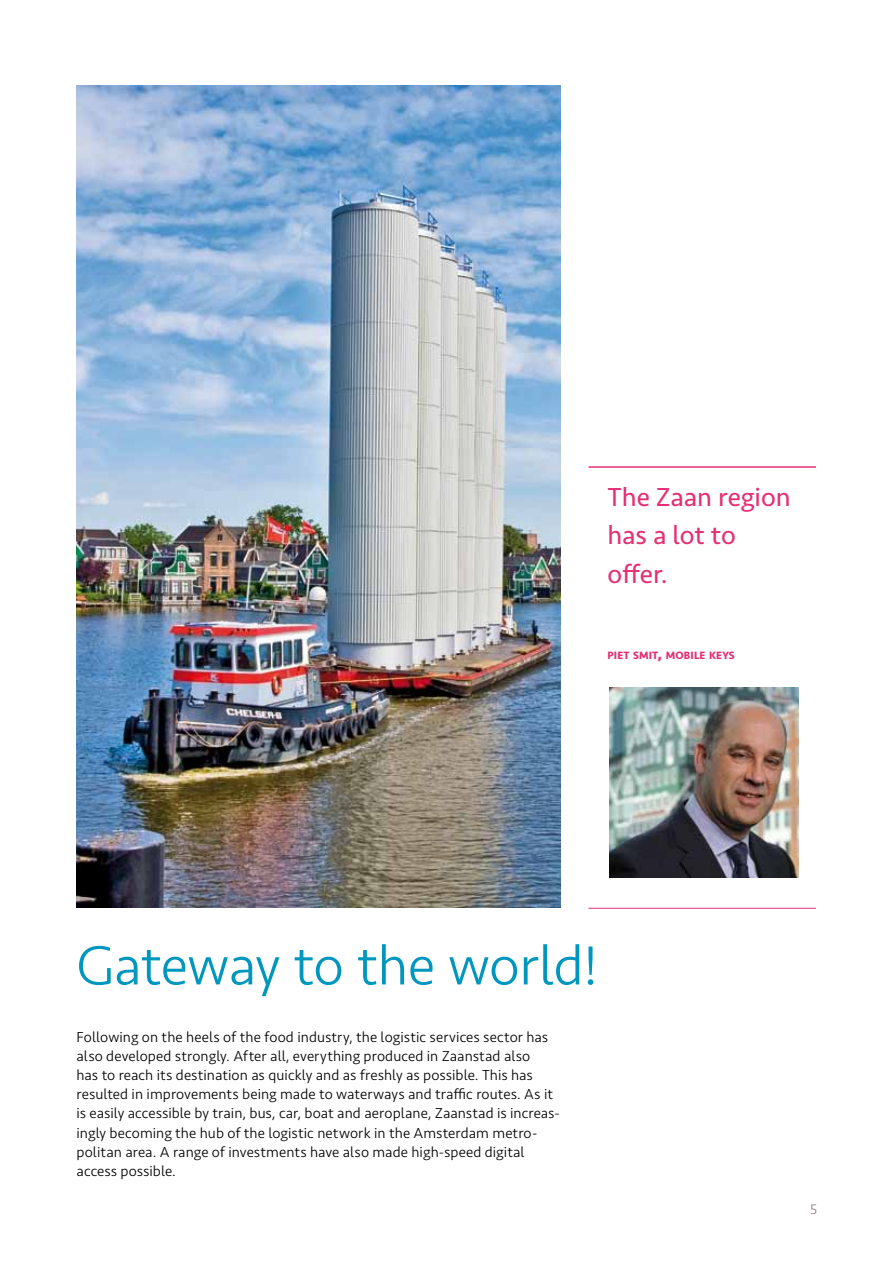
<style>
.page{position:relative;width:893px;height:1263px;background:#fff}
.page>*{position:absolute;margin:0;border:0;box-sizing:border-box;transform-origin:0 0}
.t1{font:300 57px "Seravek Basic";letter-spacing:-.015em;color:#0097be}
.t2{font:27px/38.2px "Seravek Basic";letter-spacing:-.005em;color:#e53075}
.t3{font:300 15px/19.2px "Seravek Basic";letter-spacing:.005em;color:#000}
.t4{font:300 14.25px "Seravek Basic";color:#887a79}
.t5{font:700 10.95px "Seravek Basic";letter-spacing:.015em;color:#e53075}
.s1{font-size:15.75px}
</style>
<div class="page">
<img style="left:77px;top:85px;width:483px;height:823px">
<hr style="left:588px;top:466px;width:228px;height:2px;background:#e53075">
<hr style="left:588px;top:908px;width:228px;height:1px;background:#e53075">
<img style="left:609px;top:688px;width:190px;height:189px">
<h2 class="t2" style="left:608px;top:478px;width:185px">The Zaan region has a lot to offer.</h2>
<p class="t5" style="left:608px;top:649px;width:129px">PIET SMIT<span class="s1">,</span> MOBILE KEYS</p>
<h1 class="t1" style="left:77px;top:932px;width:524px">Gateway to the world!</h1>
<p class="t3" style="left:77px;top:1027px;width:485px">Following on the heels of the food industry, the logistic services sector has also developed strongly. After all, everything produced in Zaanstad also<br>has to reach its destination as quickly and as freshly as possible. This has resulted in improvements being made to waterways and traffic routes. As it is easily accessible by train, bus, car, boat and aeroplane, Zaanstad is increas&shy;ingly becoming the hub of the logistic network in the Amsterdam metro&shy;politan area. A range of investments have also made high-speed digital access possible.</p>
<p class="t4" style="left:810px;top:1201px;width:9px">5</p>
</div>
